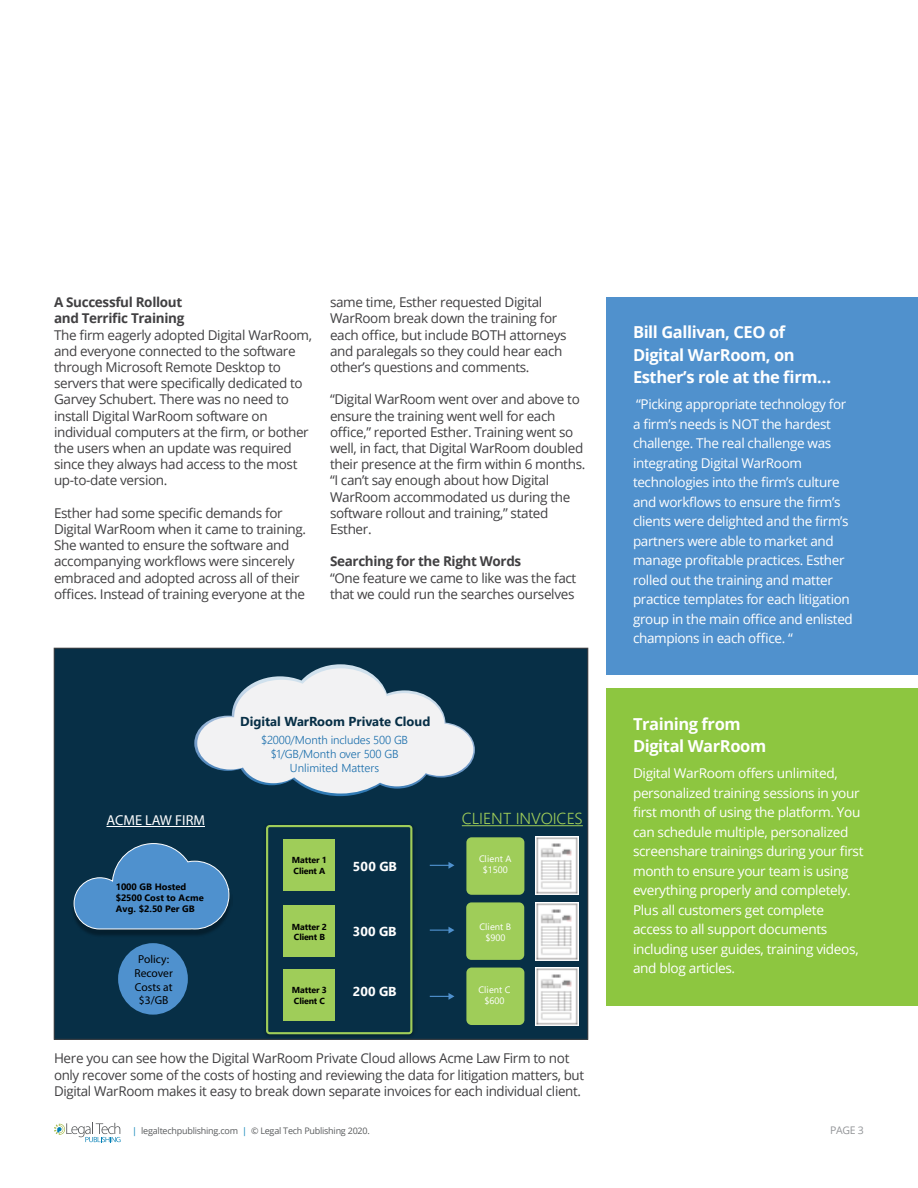
<style>
.page{position:relative;width:918px;height:1188px;background:#fff}
.page>*{position:absolute;margin:0;border:0;box-sizing:border-box;transform-origin:0 0}
.t1{font:700 16.5px/22.5px "Open Sans";letter-spacing:-.025em;color:#fff}
.t2{font:300 15.9px "Segoe UI";color:#9fcd59}
.t3{font:700 14.4px "Open Sans";color:#fff}
.t4{font:13.5px/16.2px "Open Sans";letter-spacing:-.025em;color:#414042}
.t5{font:13.5px/19.5px "Open Sans";letter-spacing:-.025em;color:#fff}
.t6{font:700 13.5px/16.2px "Open Sans";letter-spacing:-.025em;color:#414042}
.t7{font:700 12.9px "Segoe UI";color:#072f46}
.t8{font:700 12.9px "Segoe UI";color:#fff}
.t9{font:300 11.55px/13.8px "Segoe UI";letter-spacing:-.005em;color:#186dab;text-align:center}
.t10{font:11.55px/13.8px "Myriad Pro";color:#000;text-align:center}
.t11{font:10.5px "Open Sans";color:#939598}
.t12{font:700 9.3px/11.1px "Segoe UI";letter-spacing:-.005em;color:#000}
.t13{font:9.3px/11.1px "Segoe UI";color:#fff;text-align:center}
.t14{font:9px "Open Sans";letter-spacing:-.025em;color:#595b5d}
.t15{font:700 8.7px/10.5px "Segoe UI";letter-spacing:-.02em;color:#000}
.s1{color:#0480b6}
</style>
<div class="page">
<svg style="left:54px;top:1123px;width:66px;height:19px"></svg>
<div style="left:606px;top:297px;width:312px;height:378px;background:#5091cd"></div>
<div style="left:606px;top:688px;width:312px;height:318px;background:#8dc640"></div>
<div style="left:54px;top:648px;width:534px;height:391px;background:#072f46"></div>
<img style="left:73px;top:888px;width:157px;height:48px">
<svg style="left:74px;top:843px;width:155px;height:86px"></svg>
<hr style="left:106px;top:826px;width:99px;height:1px;background:#fff">
<img style="left:265px;top:826px;width:149px;height:210px">
<div style="left:267px;top:826px;width:144px;height:207px;background:#072f46;border-radius:3px"></div>
<div style="left:266px;top:825px;width:146px;height:209px;border:2px solid #9fcd59;border-radius:3px"></div>
<div style="left:118px;top:943px;width:70px;height:72px;background:#4f91ce;border-radius:50%"></div>
<div style="left:466px;top:837px;width:58px;height:58px;background:#9fcd59;border-radius:5px"></div>
<hr style="left:462px;top:825px;width:121px;height:1px;background:#9fcd59">
<svg style="left:194px;top:664px;width:281px;height:132px"></svg>
<img style="left:535px;top:836px;width:43px;height:58px">
<img style="left:535px;top:902px;width:43px;height:58px">
<img style="left:535px;top:967px;width:43px;height:58px">
<svg style="left:430px;top:862px;width:24px;height:7px"></svg>
<div style="left:284px;top:839px;width:51px;height:52px;background:#9fcd59"></div>
<div style="left:466px;top:902px;width:58px;height:58px;background:#9fcd59;border-radius:5px"></div>
<div style="left:466px;top:968px;width:58px;height:57px;background:#9fcd59;border-radius:5px"></div>
<div style="left:284px;top:905px;width:51px;height:52px;background:#9fcd59"></div>
<div style="left:284px;top:969px;width:51px;height:51px;background:#9fcd59"></div>
<svg style="left:430px;top:993px;width:24px;height:7px"></svg>
<svg style="left:430px;top:927px;width:24px;height:7px"></svg>
<p class="t6" style="left:54px;top:294px;width:132px">A Successful Rollout and Terrific Training</p>
<p class="t4" style="left:54px;top:326px;width:259px">The firm eagerly adopted Digital WarRoom, and everyone connected to the software through Microsoft Remote Desktop to servers that were specifically dedicated to Garvey Schubert. There was no need to install Digital WarRoom software on individual computers at the firm, or bother the users when an update was required since they always had access to the most up-to-date version.</p>
<p class="t4" style="left:54px;top:505px;width:254px">Esther had some specific demands for Digital WarRoom when it came to training.<br>She wanted to ensure the software and accompanying workflows were sincerely embraced and adopted across all of their offices. Instead of training everyone at the</p>
<p class="t4" style="left:330px;top:294px;width:238px">same time, Esther requested Digital WarRoom break down the training for each office, but include BOTH attorneys and paralegals so they could hear each other’s questions and comments.</p>
<p class="t4" style="left:330px;top:391px;width:257px">“Digital WarRoom went over and above to ensure the training went well for each office,” reported Esther. Training went so well, in fact, that Digital WarRoom doubled their presence at the firm within 6 months. “I can’t say enough about how Digital WarRoom accommodated us during the software rollout and training,” stated Esther.</p>
<p class="t6" style="left:330px;top:553px;width:193px">Searching for the Right Words</p>
<p class="t4" style="left:330px;top:569px;width:248px">“One feature we came to like was the fact that we could run the searches ourselves</p>
<p class="t7" style="left:240px;top:709px;width:192px">Digital WarRoom Private Cloud</p>
<p class="t3" style="left:106px;top:811px;width:100px">ACME LAW FIRM</p>
<p class="t12" style="left:116px;top:881px;width:90px">1000 GB Hosted $2500 Cost to Acme<br>Avg. $2.50 Per GB</p>
<p class="t10" style="left:135px;top:952px;width:40px">Policy:<br>Recover<br>Costs at $3/GB</p>
<p class="t9" style="left:261px;top:732px;width:148px">$2000/Month includes 500 GB $1/GB/Month over 500 GB<br>Unlimited Matters</p>
<p class="t15" style="left:292px;top:854px;width:36px">Matter 1<br>Client A</p>
<p class="t8" style="left:353px;top:854px;width:46px">500 GB</p>
<p class="t15" style="left:292px;top:921px;width:36px">Matter 2<br>Client B</p>
<p class="t8" style="left:353px;top:919px;width:45px">300 GB</p>
<p class="t15" style="left:292px;top:984px;width:36px">Matter 3<br>Client C</p>
<p class="t8" style="left:353px;top:980px;width:45px">200 GB</p>
<p class="t2" style="left:462px;top:804px;width:123px">CLIENT INVOICES</p>
<p class="t13" style="left:479px;top:853px;width:34px">Client A $1500</p>
<p class="t13" style="left:480px;top:920px;width:33px">Client B $900</p>
<p class="t13" style="left:478px;top:983px;width:34px">Client C $600</p>
<p class="t4" style="left:54px;top:1050px;width:532px">Here you can see how the Digital WarRoom Private Cloud allows Acme Law Firm to not only recover some of the costs of hosting and reviewing the data for litigation matters, but<br>Digital WarRoom makes it easy to break down separate invoices for each individual client.</p>
<p class="t1" style="left:633px;top:320px;width:200px">Bill Gallivan, CEO of<br>Digital WarRoom, on<br>Esther’s role at the firm…</p>
<p class="t5" style="left:633px;top:394px;width:221px">“Picking appropriate technology for a firm’s needs is NOT the hardest challenge. The real challenge was integrating Digital WarRoom technologies into the firm’s culture and workflows to ensure the firm’s clients were delighted and the firm’s partners were able to market and manage profitable practices. Esther rolled out the training and matter practice templates for each litigation group in the main office and enlisted champions in each office. “</p>
<p class="t1" style="left:633px;top:712px;width:135px">Training from<br>Digital WarRoom</p>
<p class="t5" style="left:633px;top:763px;width:232px">Digital WarRoom offers unlimited, personalized training sessions in your first month of using the platform. You can schedule multiple, personalized screenshare trainings during your first month to ensure your team is using everything properly and completely.<br>Plus all customers get complete access to all support documents including user guides, training videos, and blog articles.</p>
<p class="t14" style="left:132px;top:1125px;width:239px"><span class="s1">|</span> legaltechpublishing.com <span class="s1">|</span> © Legal Tech Publishing 2020.</p>
<p class="t11" style="left:830px;top:1123px;width:35px">PAGE 3</p>
</div>
